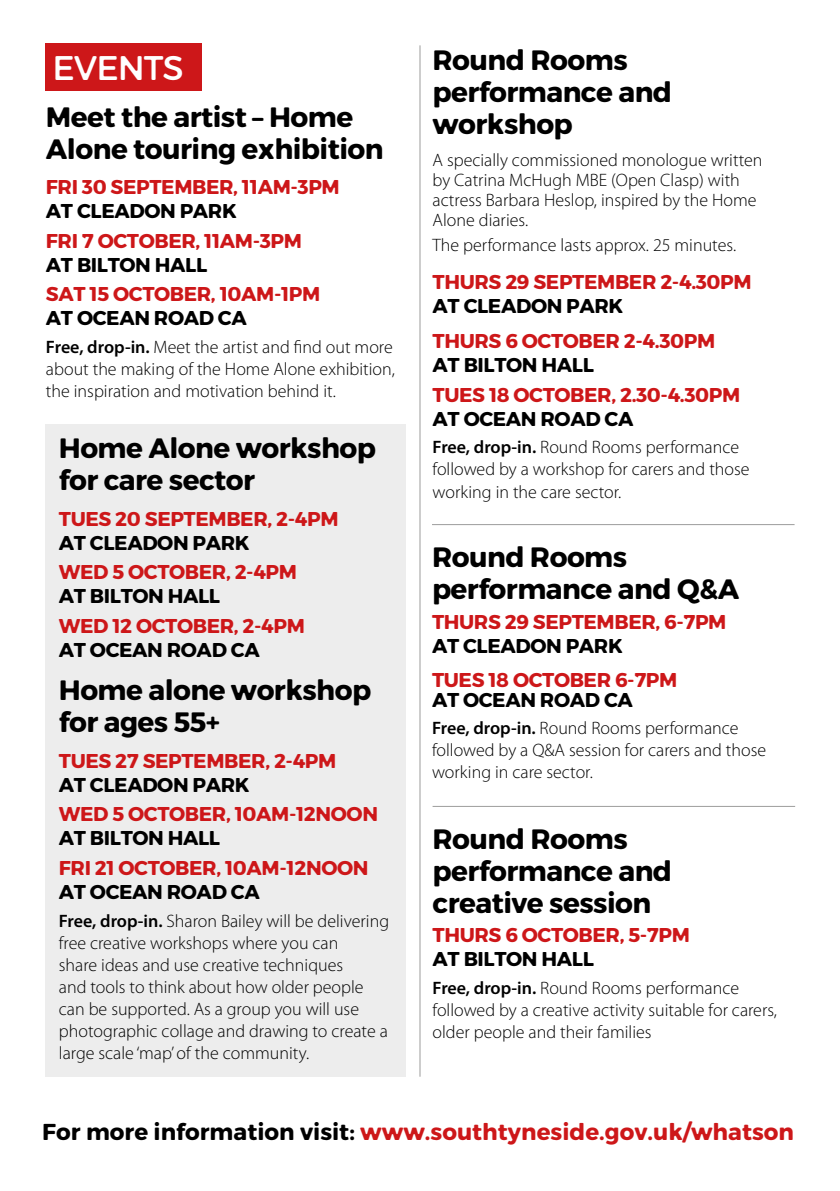
<style>
.page{position:relative;width:840px;height:1191px;background:#fff}
.page>*{position:absolute;margin:0;border:0;box-sizing:border-box;transform-origin:0 0}
.t1{font:34.2px "Trueno Round";letter-spacing:-.03em;color:#fff}
.t2{font:28px/32px "Trueno Round Bd";letter-spacing:-.02em;color:#000}
.t3{font:23px "Trueno Round Bd";color:#cd1719}
.t4{font:20px "Trueno Round Bd";letter-spacing:-.02em;color:#cd1719}
.t5{font:20px "Trueno Round Bd";letter-spacing:-.02em;color:#000}
.t6{font:300 18px/22px "Myriad Pro";color:#000}
.s1{font-weight:600}
.s2{color:#000}
</style>
<div class="page">
<div style="left:45px;top:424px;width:361px;height:652px;background:#ededed"></div>
<div style="left:45px;top:43px;width:157px;height:48px;background:#cd1719"></div>
<hr style="left:419px;top:45px;width:1px;height:1031px;background:#9d9d9c">
<hr style="left:432px;top:524px;width:362px;height:1px;background:#9d9d9c">
<hr style="left:432px;top:806px;width:362px;height:1px;background:#9d9d9c">
<h1 class="t1" style="left:52px;top:47px;width:133px">EVENTS</h1>
<h2 class="t2" style="left:46px;top:101px;width:339px">Meet the artist – Home<br>Alone touring exhibition</h2>
<p class="t4" style="left:46px;top:174px;width:295px">FRI 30 SEPTEMBER, 11AM-3PM</p>
<p class="t5" style="left:46px;top:198px;width:192px">AT CLEADON PARK</p>
<p class="t4" style="left:46px;top:228px;width:257px">FRI 7 OCTOBER, 11AM-3PM</p>
<p class="t5" style="left:46px;top:252px;width:163px">AT BILTON HALL</p>
<p class="t4" style="left:46px;top:282px;width:276px">SAT 15 OCTOBER, 10AM-1PM</p>
<p class="t5" style="left:46px;top:306px;width:202px">AT OCEAN ROAD CA</p>
<p class="t6" style="left:46px;top:336px;width:350px"><span class="s1">Free, drop-in.</span> Meet the artist and find out more about the making of the Home Alone exhibition, the inspiration and motivation behind it.</p>
<h2 class="t2" style="left:59px;top:432px;width:318px">Home Alone workshop for care sector</h2>
<p class="t4" style="left:59px;top:506px;width:281px">TUES 20 SEPTEMBER, 2-4PM</p>
<p class="t5" style="left:59px;top:530px;width:192px">AT CLEADON PARK</p>
<p class="t4" style="left:59px;top:559px;width:239px">WED 5 OCTOBER, 2-4PM</p>
<p class="t5" style="left:59px;top:583px;width:163px">AT BILTON HALL</p>
<p class="t4" style="left:59px;top:613px;width:247px">WED 12 OCTOBER, 2-4PM</p>
<p class="t5" style="left:59px;top:637px;width:202px">AT OCEAN ROAD CA</p>
<h2 class="t2" style="left:59px;top:674px;width:314px">Home alone workshop for ages 55+</h2>
<p class="t4" style="left:59px;top:748px;width:279px">TUES 27 SEPTEMBER, 2-4PM</p>
<p class="t5" style="left:59px;top:772px;width:192px">AT CLEADON PARK</p>
<p class="t4" style="left:59px;top:801px;width:320px">WED 5 OCTOBER, 10AM-12NOON</p>
<p class="t5" style="left:59px;top:825px;width:163px">AT BILTON HALL</p>
<p class="t4" style="left:59px;top:855px;width:311px">FRI 21 OCTOBER, 10AM-12NOON</p>
<p class="t5" style="left:59px;top:879px;width:202px">AT OCEAN ROAD CA</p>
<p class="t6" style="left:59px;top:909px;width:331px"><span class="s1">Free, drop-in.</span> Sharon Bailey will be delivering free creative workshops where you can<br>share ideas and use creative techniques<br>and tools to think about how older people can be supported. As a group you will use photographic collage and drawing to create a large scale ‘map’ of the community.</p>
<h2 class="t2" style="left:432px;top:44px;width:241px">Round Rooms performance and workshop</h2>
<p class="t6" style="left:432px;top:149px;width:331px;line-height:20px">A specially commissioned monologue written by Catrina McHugh MBE (Open Clasp) with actress Barbara Heslop, inspired by the Home Alone diaries.</p>
<p class="t6" style="left:432px;top:234px;width:305px">The performance lasts approx. 25 minutes.</p>
<p class="t4" style="left:432px;top:269px;width:320px">THURS 29 SEPTEMBER 2-4.30PM</p>
<p class="t5" style="left:432px;top:293px;width:192px">AT CLEADON PARK</p>
<p class="t4" style="left:432px;top:328px;width:284px">THURS 6 OCTOBER 2-4.30PM</p>
<p class="t5" style="left:432px;top:352px;width:163px">AT BILTON HALL</p>
<p class="t4" style="left:432px;top:382px;width:309px">TUES 18 OCTOBER, 2.30-4.30PM</p>
<p class="t5" style="left:432px;top:406px;width:202px">AT OCEAN ROAD CA</p>
<p class="t6" style="left:432px;top:436px;width:318px"><span class="s1">Free, drop-in.</span> Round Rooms performance followed by a workshop for carers and those working in the care sector.</p>
<h2 class="t2" style="left:432px;top:542px;width:309px">Round Rooms performance and Q&amp;A</h2>
<p class="t4" style="left:432px;top:609px;width:296px">THURS 29 SEPTEMBER, 6-7PM</p>
<p class="t5" style="left:432px;top:633px;width:192px">AT CLEADON PARK</p>
<p class="t4" style="left:432px;top:667px;width:247px">TUES 18 OCTOBER 6-7PM</p>
<p class="t5" style="left:432px;top:687px;width:202px">AT OCEAN ROAD CA</p>
<p class="t6" style="left:432px;top:717px;width:335px"><span class="s1">Free, drop-in.</span> Round Rooms performance followed by a Q&amp;A session for carers and those working in care sector.</p>
<h2 class="t2" style="left:432px;top:823px;width:241px">Round Rooms performance and creative session</h2>
<p class="t4" style="left:432px;top:922px;width:259px">THURS 6 OCTOBER, 5-7PM</p>
<p class="t5" style="left:432px;top:946px;width:163px">AT BILTON HALL</p>
<p class="t6" style="left:432px;top:976px;width:346px"><span class="s1">Free, drop-in.</span> Round Rooms performance followed by a creative activity suitable for carers, older people and their families</p>
<p class="t3" style="left:42px;top:1117px;width:752px"><span class="s2">For more information visit:</span> www.southtyneside.gov.uk/whatson</p>
</div>
